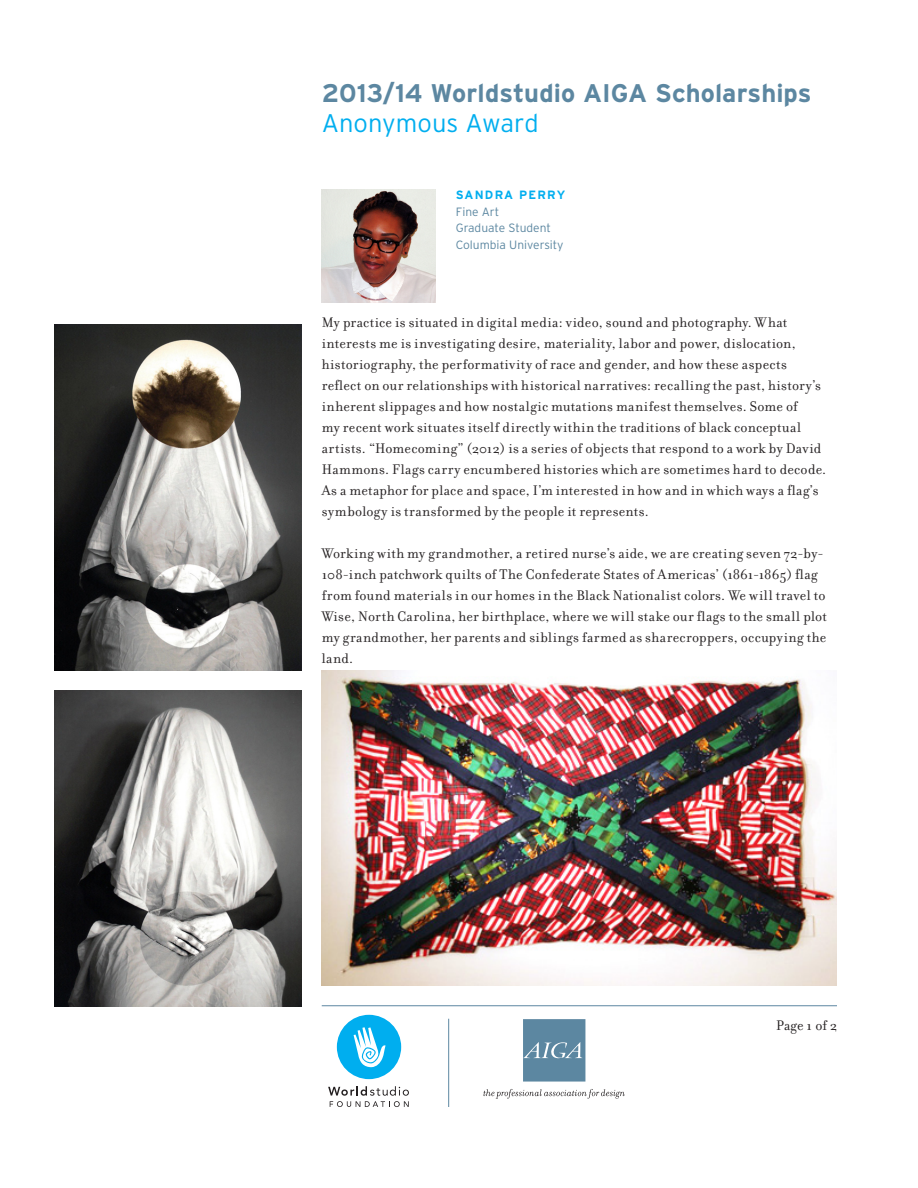
<style>
.page{position:relative;width:918px;height:1188px;background:#fff}
.page>*{position:absolute;margin:0;border:0;box-sizing:border-box;transform-origin:0 0}
.ScholarshipHeader{font:700 25.5px "Interstate";color:#5c87a1}
.award{font:300 25.5px "Interstate";color:#00aeef}
.body{font:15px/21px "Filosofia";letter-spacing:.02em;color:#231f20}
.StudentInfo{font:300 12px "Interstate";color:#5c87a1}
.StudentName{font:700 12px "Interstate";letter-spacing:.1em;color:#00aeef}
</style>
<div class="page">
<svg style="left:328px;top:1086px;width:81px;height:21px"></svg>
<div style="left:337px;top:1015px;width:64px;height:64px;background:#00aeef;border-radius:50%"></div>
<svg style="left:354px;top:1027px;width:32px;height:40px"></svg>
<svg style="left:523px;top:1019px;width:62px;height:63px;background:#668ea7"></svg>
<svg style="left:483px;top:1089px;width:142px;height:10px"></svg>
<hr style="left:322px;top:1005px;width:515px;height:1px;background:#5c87a1">
<hr style="left:448px;top:1019px;width:1px;height:88px;background:#5c87a1">
<img style="left:322px;top:189px;width:113px;height:114px">
<img style="left:54px;top:324px;width:247px;height:346px">
<img style="left:322px;top:670px;width:515px;height:315px">
<img style="left:54px;top:690px;width:248px;height:316px">
<p class="ScholarshipHeader" style="left:322px;top:78px;width:491px">2013/14 Worldstudio AIGA Scholarships</p>
<p class="award" style="left:322px;top:108px;width:218px">Anonymous Award</p>
<p class="StudentName" style="left:456px;top:189px;width:111px">SANDRA PERRY</p>
<p class="StudentInfo" style="left:456px;top:205px;width:45px">Fine Art</p>
<p class="StudentInfo" style="left:456px;top:221px;width:97px">Graduate Student</p>
<p class="StudentInfo" style="left:456px;top:238px;width:109px">Columbia University</p>
<p class="body" style="left:322px;top:312px;width:506px">My practice is situated in digital media: video, sound and photography. What interests me is investigating desire, materiality, labor and power, dislocation, historiography, the performativity of race and gender, and how these aspects reflect on our relationships with historical narratives: recalling the past, history’s inherent slippages and how nostalgic mutations manifest themselves. Some of<br>my recent work situates itself directly within the traditions of black conceptual artists. “Homecoming” (2012) is a series of objects that respond to a work by David Hammons. Flags carry encumbered histories which are sometimes hard to decode.<br>As a metaphor for place and space, I’m interested in how and in which ways a flag’s symbology is transformed by the people it represents.</p>
<p class="body" style="left:322px;top:543px;width:507px">Working with my grandmother, a retired nurse’s aide, we are creating seven 72-by-108-inch patchwork quilts of The Confederate States of Americas’ (1861-1865) flag from found materials in our homes in the Black Nationalist colors. We will travel to Wise, North Carolina, her birthplace, where we will stake our flags to the small plot my grandmother, her parents and siblings farmed as sharecroppers, occupying the land.</p>
<p class="body" style="left:776px;top:1015px;width:62px">Page 1 of 2</p>
</div>
